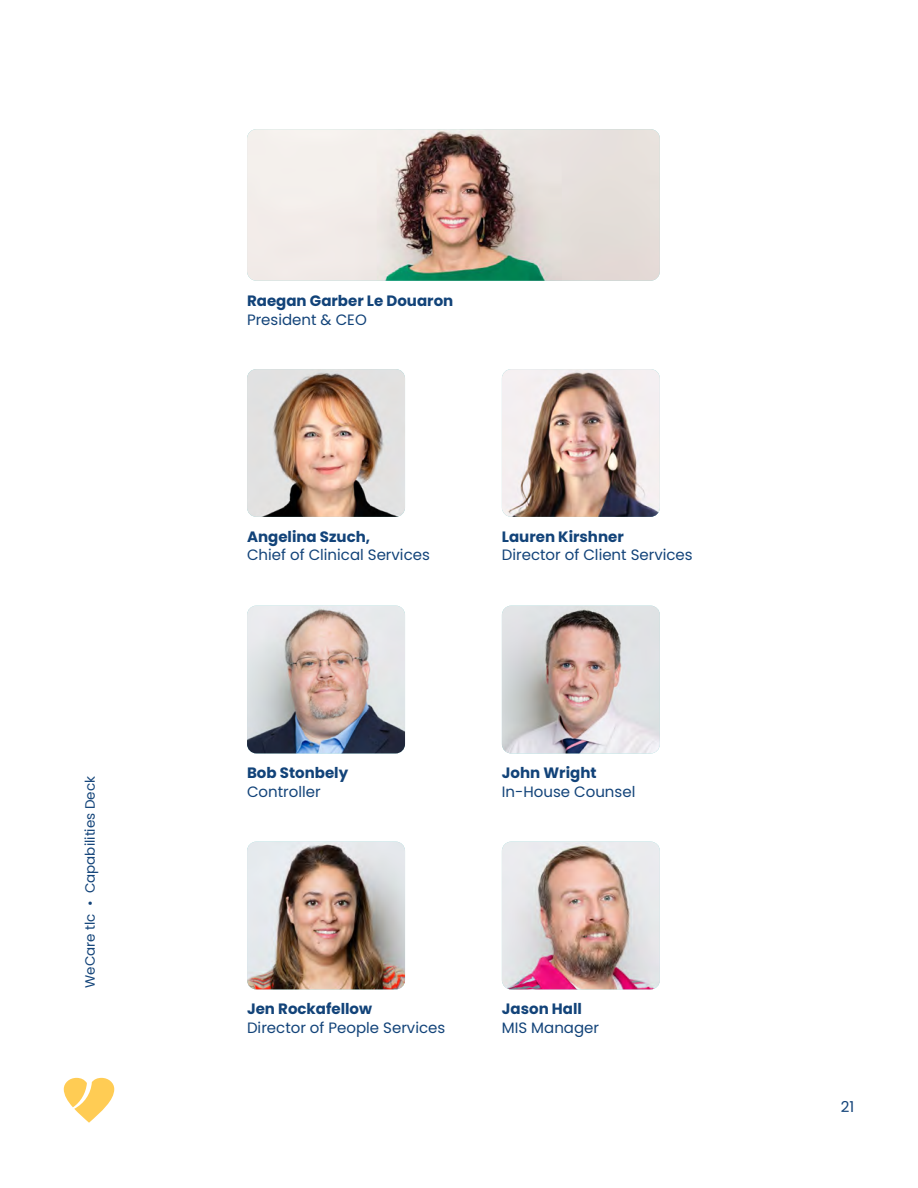
<style>
.page{position:relative;width:918px;height:1188px;background:#fff}
.page>*{position:absolute;margin:0;border:0;box-sizing:border-box;transform-origin:0 0}
.t1{font:15px "Poppins";color:#124379}
.t2{font:700 15px "Poppins";color:#124379}
.t3{font:13.5px "Poppins";color:#124379}
</style>
<div class="page">
<svg style="left:64px;top:1078px;width:50px;height:45px"></svg>
<img style="left:247px;top:369px;width:158px;height:148px">
<img style="left:247px;top:606px;width:158px;height:147px">
<img style="left:247px;top:842px;width:158px;height:147px">
<img style="left:502px;top:842px;width:158px;height:147px">
<img style="left:502px;top:606px;width:158px;height:147px">
<img style="left:502px;top:369px;width:158px;height:148px">
<img style="left:247px;top:129px;width:413px;height:152px">
<p class="t3" style="left:82px;top:988px;width:213px;rotate:-90deg">WeCare tlc • Capabilities Deck</p>
<p class="t2" style="left:247px;top:292px;width:208px">Raegan Garber Le Douaron</p>
<p class="t1" style="left:247px;top:311px;width:121px">President &amp; CEO</p>
<p class="t2" style="left:247px;top:528px;width:125px">Angelina Szuch,</p>
<p class="t1" style="left:247px;top:546px;width:184px">Chief of Clinical Services</p>
<p class="t2" style="left:502px;top:528px;width:123px">Lauren Kirshner</p>
<p class="t1" style="left:502px;top:546px;width:192px">Director of Client Services</p>
<p class="t2" style="left:247px;top:764px;width:103px">Bob Stonbely</p>
<p class="t1" style="left:247px;top:783px;width:75px">Controller</p>
<p class="t2" style="left:502px;top:764px;width:96px">John Wright</p>
<p class="t1" style="left:502px;top:783px;width:135px">In-House Counsel</p>
<p class="t2" style="left:247px;top:1000px;width:127px">Jen Rockafellow</p>
<p class="t1" style="left:247px;top:1019px;width:200px">Director of People Services</p>
<p class="t2" style="left:502px;top:1000px;width:82px">Jason Hall</p>
<p class="t1" style="left:502px;top:1019px;width:99px">MIS Manager</p>
<p class="t1" style="left:841px;top:1098px;width:15px">21</p>
</div>
